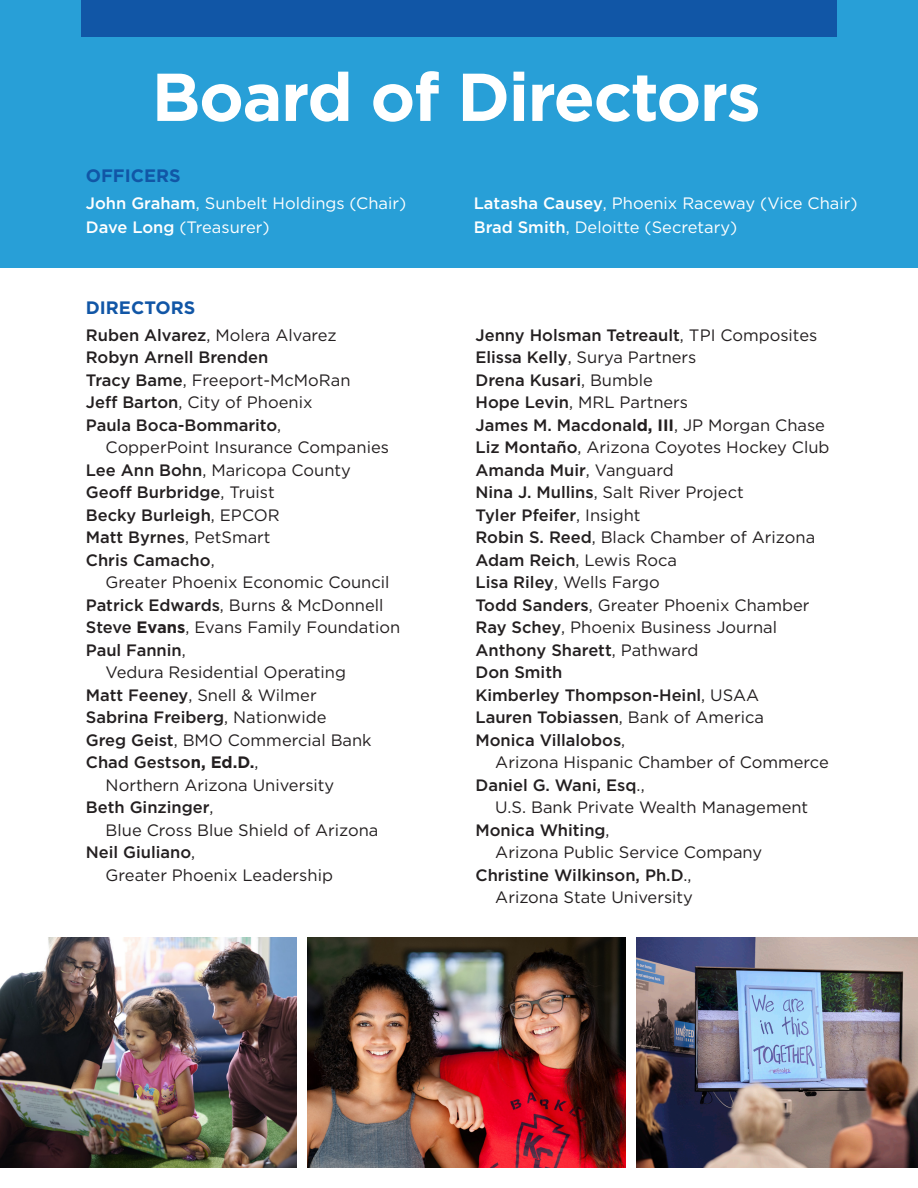
<style>
.page{position:relative;width:918px;height:1188px;background:#fff}
.page>*{position:absolute;margin:0;border:0;box-sizing:border-box;transform-origin:0 0}
.t1{font:700 67.5px "Gotham";letter-spacing:-.02em;color:#fff}
.t2{font:700 18px "Gotham";color:#1156a6}
.t3{font:16.5px/22.5px "Gotham";color:#231f20}
.t4{font:500 16.5px "Gotham";color:#231f20}
.t5{font:16.5px "Gotham";color:#fff}
.s1{font-weight:500}
.s2{font-weight:400}
.s3{font-weight:700}
</style>
<div class="page">
<img style="left:0;top:937px;width:297px;height:231px">
<img style="left:636px;top:937px;width:282px;height:231px">
<img style="left:307px;top:937px;width:319px;height:231px">
<div style="left:0;top:0;width:918px;height:267px;background:#289fd7"></div>
<div style="left:81px;top:0;width:756px;height:36px;background:#1156a6"></div>
<p class="t1" style="left:152px;top:52px;width:610px">Board of Directors</p>
<p class="t2" style="left:86px;top:164px;width:96px">OFFICERS</p>
<p class="t5" style="left:86px;top:192px;width:322px"><span class="s1">John Graham</span>, Sunbelt Holdings (Chair)</p>
<p class="t5" style="left:474px;top:192px;width:385px"><span class="s1">Latasha Causey</span>, Phoenix Raceway (Vice Chair)</p>
<p class="t5" style="left:86px;top:216px;width:185px"><span class="s1">Dave Long</span> (Treasurer)</p>
<p class="t5" style="left:474px;top:216px;width:265px"><span class="s1">Brad Smith</span>, Deloitte (Secretary)</p>
<p class="t2" style="left:86px;top:295px;width:111px">DIRECTORS</p>
<p class="t3" style="left:86px;top:323px;width:252px"><span class="s1">Ruben Alvarez</span>, Molera Alvarez</p>
<p class="t4" style="left:86px;top:346px;width:184px">Robyn Arnell Brenden</p>
<p class="t3" style="left:86px;top:368px;width:266px"><span class="s1">Tracy Bame</span>, Freeport-McMoRan</p>
<p class="t3" style="left:86px;top:391px;width:228px"><span class="s1">Jeff Barton</span>, City of Phoenix</p>
<p class="t3" style="left:106px;top:413px;width:285px;text-indent:-20px"><span class="s1">Paula Boca-Bommarito</span>,<br>CopperPoint Insurance Companies</p>
<p class="t3" style="left:86px;top:458px;width:267px"><span class="s1">Lee Ann Bohn</span>, Maricopa County</p>
<p class="t4" style="left:86px;top:481px;width:190px">Geoff Burbridge<span class="s2">, Truist</span></p>
<p class="t4" style="left:86px;top:504px;width:195px">Becky Burleigh<span class="s2">, EPCOR</span></p>
<p class="t4" style="left:86px;top:526px;width:186px">Matt Byrnes<span class="s2">, PetSmart</span></p>
<p class="t3" style="left:106px;top:548px;width:285px;text-indent:-20px"><span class="s1">Chris Camacho</span>,<br>Greater Phoenix Economic Council</p>
<p class="t3" style="left:86px;top:593px;width:299px"><span class="s1">Patrick Edwards</span>, Burns &amp; McDonnell</p>
<p class="t3" style="left:86px;top:616px;width:316px"><span class="s1">Steve</span> <span class="s3">Evans</span>, Evans Family Foundation</p>
<p class="t4" style="left:86px;top:639px;width:101px">Paul Fannin<span class="s2">,</span></p>
<p class="t3" style="left:106px;top:661px;width:242px">Vedura Residential Operating</p>
<p class="t3" style="left:86px;top:683px;width:232px"><span class="s1">Matt Feeney</span>, Snell &amp; Wilmer</p>
<p class="t4" style="left:86px;top:706px;width:242px">Sabrina Freiberg<span class="s2">, Nationwide</span></p>
<p class="t3" style="left:86px;top:728px;width:287px"><span class="s1">Greg Geist</span>, BMO Commercial Bank</p>
<p class="t3" style="left:106px;top:751px;width:230px;text-indent:-20px"><span class="s1">Chad Gestso</span><span class="s3">n, Ed.D.</span>,<br>Northern Arizona University</p>
<p class="t3" style="left:106px;top:796px;width:274px;text-indent:-20px"><span class="s1">Beth Ginzinger</span>,<br>Blue Cross Blue Shield of Arizona</p>
<p class="t3" style="left:106px;top:841px;width:229px;text-indent:-20px"><span class="s1">Neil Giuliano</span>,<br>Greater Phoenix Leadership</p>
<p class="t3" style="left:476px;top:323px;width:356px"><span class="s1">Jenny Holsman Tetreault</span>, TPI Composites<br><span class="s1">Elissa Kelly</span>, Surya Partners<br><span class="s1">Drena Kusari</span>, Bumble<br><span class="s1">Hope Levin</span>, MRL Partners<br><span class="s1">James M. Macdonal</span><span class="s3">d, III</span>, JP Morgan Chase<br><span class="s1">Liz Montaño</span>, Arizona Coyotes Hockey Club<br><span class="s1">Amanda Muir</span>, Vanguard<br><span class="s1">Nina J. Mullins</span>, Salt River Project<br><span class="s1">Tyler Pfeifer</span>, Insight<br><span class="s1">Robin S. Reed</span>, Black Chamber of Arizona<br><span class="s1">Adam Reich</span>, Lewis Roca<br><span class="s1">Lisa Riley</span>, Wells Fargo<br><span class="s1">Todd Sanders</span>, Greater Phoenix Chamber<br><span class="s1">Ray Schey</span>, Phoenix Business Journal<br><span class="s1">Anthony Sharett</span>, Pathward<br><span class="s1">Don Smith<br>Kimberley Thompson-Heinl</span>, USAA<br><span class="s1">Lauren Tobiassen</span>, Bank of America<br><span class="s1">Monica Villalobos</span>,</p>
<p class="t3" style="left:476px;top:751px;width:355px;text-indent:20px">Arizona Hispanic Chamber of Commerce<br><span class="s1">Daniel G. Wani, Esq</span>.,</p>
<p class="t3" style="left:495px;top:796px;width:315px">U.S. Bank Private Wealth Management</p>
<p class="t4" style="left:476px;top:819px;width:136px">Monica Whiting<span class="s2">,</span></p>
<p class="t3" style="left:495px;top:841px;width:268px">Arizona Public Service Company</p>
<p class="t4" style="left:476px;top:864px;width:218px">Christine Wilkinson, Ph.D<span class="s2">.,</span></p>
<p class="t3" style="left:495px;top:886px;width:199px">Arizona State University</p>
</div>
